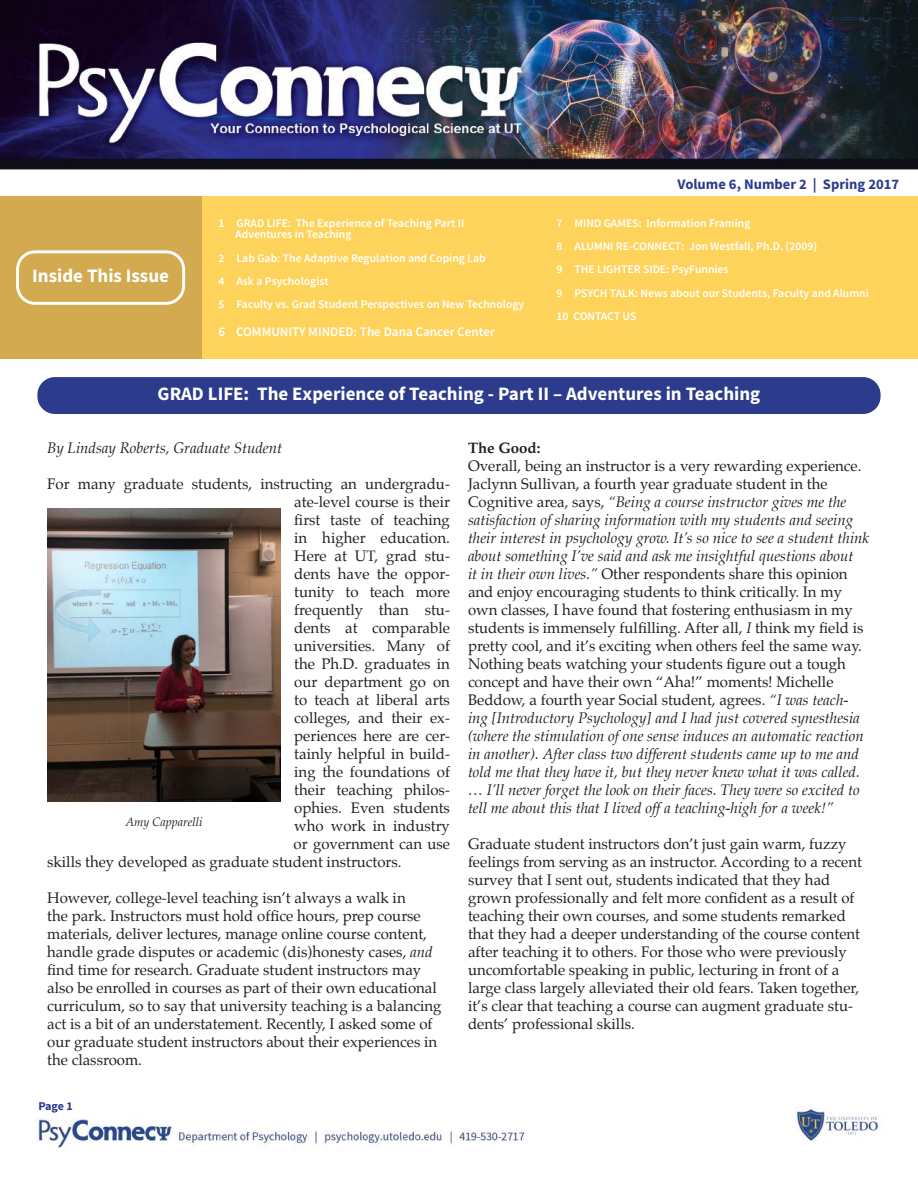
<style>
.page{position:relative;width:918px;height:1188px;background:#fff}
.page>*{position:absolute;margin:0;border:0;box-sizing:border-box;transform-origin:0 0}
.t1{font:700 18.9px "Source Sans Pro";color:#fff}
.t2{font:15px/18px "Palatino";color:#241f1f}
.t3{font:italic 15px/18px "Palatino";color:#241f1f}
.t4{font:700 15px "Palatino";color:#241f1f}
.t5{font:700 14.55px "Source Sans Pro";color:#2d3b8c}
.t6{font:600 13.05px "Source Sans Pro";color:#fff}
.t7{font:italic 12px "Palatino";color:#241f1f}
.t8{font:700 12px "Source Sans Pro";color:#2d398d}
.t9{font:600 11.7px/23.2px "Source Sans Pro";color:#fff}
.s1{font-style:italic}
.s2{font-style:normal}
</style>
<div class="page">
<img style="left:0;top:0;width:918px;height:1149px">
<div style="left:0;top:196px;width:918px;height:163px;background:#fed35b"></div>
<div style="left:0;top:196px;width:201px;height:163px;background:#d3aa4f"></div>
<div style="left:16px;top:250px;width:169px;height:55px;border:3px solid #fff;border-radius:17px"></div>
<div style="left:37px;top:377px;width:844px;height:37px;background:#2d3b8c;border-radius:17px"></div>
<img style="left:47px;top:508px;width:234px;height:294px">
<p class="t1" style="left:32px;top:263px;width:138px">Inside This Issue</p>
<p class="t9" style="left:235px;top:217px;width:230px;line-height:11.7px;text-indent:-17px">1 GRAD LIFE: The Experience of Teaching Part II<br>Adventures in Teaching</p>
<p class="t9" style="left:219px;top:247px;width:307px">2 Lab Gab: The Adaptive Regulation and Coping Lab<br>4 Ask a Psychologist<br>5 Faculty vs. Grad Student Perspectives on New Technology</p>
<p class="t6" style="left:219px;top:323px;width:278px">6 COMMUNITY MINDED: The Dana Cancer Center</p>
<p class="t5" style="left:678px;top:175px;width:223px">Volume 6, Number 2 | Spring 2017</p>
<p class="t9" style="left:557px;top:212px;width:314px">7 MIND GAMES: Information Framing<br>8 ALUMNI RE-CONNECT: Jon Westfall, Ph.D. (2009)<br>9 THE LIGHTER SIDE: PsyFunnies<br>9 PSYCH TALK: News about our Students, Faculty and Alumni 10 CONTACT US</p>
<p class="t1" style="left:158px;top:381px;width:604px">GRAD LIFE: The Experience of Teaching - Part II – Adventures in Teaching</p>
<p class="t3" style="left:47px;top:439px;width:236px">By Lindsay Roberts, Graduate Student</p>
<p class="t2" style="left:47px;top:475px;width:404px">For many graduate students, instructing an undergradu-</p>
<p class="t2" style="left:294px;top:493px;width:157px">ate-level course is their</p>
<p class="t2" style="left:294px;top:511px;width:157px">first taste of teaching</p>
<p class="t2" style="left:294px;top:529px;width:157px">in higher education.</p>
<p class="t2" style="left:294px;top:547px;width:157px">Here at UT, grad stu-</p>
<p class="t2" style="left:294px;top:565px;width:157px">dents have the oppor-</p>
<p class="t2" style="left:294px;top:583px;width:157px">tunity to teach more</p>
<p class="t2" style="left:294px;top:601px;width:157px">frequently than stu-</p>
<p class="t2" style="left:294px;top:619px;width:157px">dents at comparable</p>
<p class="t2" style="left:294px;top:637px;width:157px">universities. Many of</p>
<p class="t2" style="left:294px;top:655px;width:157px">the Ph.D. graduates in</p>
<p class="t2" style="left:294px;top:673px;width:157px">our department go on</p>
<p class="t2" style="left:294px;top:691px;width:157px">to teach at liberal arts</p>
<p class="t2" style="left:294px;top:709px;width:157px">colleges, and their ex-</p>
<p class="t2" style="left:294px;top:727px;width:157px">periences here are cer-</p>
<p class="t2" style="left:294px;top:745px;width:157px">tainly helpful in build-</p>
<p class="t2" style="left:294px;top:763px;width:157px">ing the foundations of</p>
<p class="t2" style="left:294px;top:781px;width:157px">their teaching philos-</p>
<p class="t2" style="left:294px;top:799px;width:157px">ophies. Even students</p>
<p class="t2" style="left:294px;top:817px;width:157px">who work in industry</p>
<p class="t2" style="left:294px;top:835px;width:158px">or government can use</p>
<p class="t2" style="left:47px;top:853px;width:356px">skills they developed as graduate student instructors.</p>
<p class="t2" style="left:47px;top:889px;width:396px">However, college-level teaching isn’t always a walk in<br>the park. Instructors must hold office hours, prep course materials, deliver lectures, manage online course content, handle grade disputes or academic (dis)honesty cases, <span class="s1">and </span>find time for research. Graduate student instructors may also be enrolled in courses as part of their own educational curriculum, so to say that university teaching is a balancing act is a bit of an understatement. Recently, I asked some of our graduate student instructors about their experiences in the classroom.</p>
<p class="t7" style="left:126px;top:812px;width:78px">Amy Capparelli</p>
<p class="t8" style="left:38px;top:1098px;width:36px">Page 1</p>
<p class="t4" style="left:468px;top:435px;width:74px">The Good:</p>
<p class="t3" style="left:468px;top:457px;width:403px"><span class="s2">Overall, being an instructor is a very rewarding experience.<br>Jaclynn Sullivan, a fourth year graduate student in the Cognitive area, says,</span> “Being a course instructor gives me the satisfaction of sharing information with my students and seeing their interest in psychology grow. It’s so nice to see a student think about something I’ve said and ask me insightful questions about<br>it in their own lives.” <span class="s2">Other respondents share this opinion and enjoy encouraging students to think critically. In my own classes, I have found that fostering enthusiasm in my students is immensely fulfilling. After all,</span> I <span class="s2">think my field is pretty cool, and it’s exciting when others feel the same way.<br>Nothing beats watching your students figure out a tough concept and have their own “Aha!” moments! Michelle Beddow, a fourth year Social student, agrees.</span> “I was teach&shy;ing [Introductory Psychology] and I had just covered synesthesia (where the stimulation of one sense induces an automatic reaction in another). After class two different students came up to me and told me that they have it, but they never knew what it was called. … I’ll never forget the look on their faces. They were so excited to tell me about this that I lived off a teaching-high for a week!”</p>
<p class="t2" style="left:468px;top:835px;width:396px">Graduate student instructors don’t just gain warm, fuzzy feelings from serving as an instructor. According to a recent survey that I sent out, students indicated that they had grown professionally and felt more confident as a result of teaching their own courses, and some students remarked that they had a deeper understanding of the course content after teaching it to others. For those who were previously uncomfortable speaking in public, lecturing in front of a large class largely alleviated their old fears. Taken together, it’s clear that teaching a course can augment graduate stu&shy;dents’ professional skills.</p>
</div>
